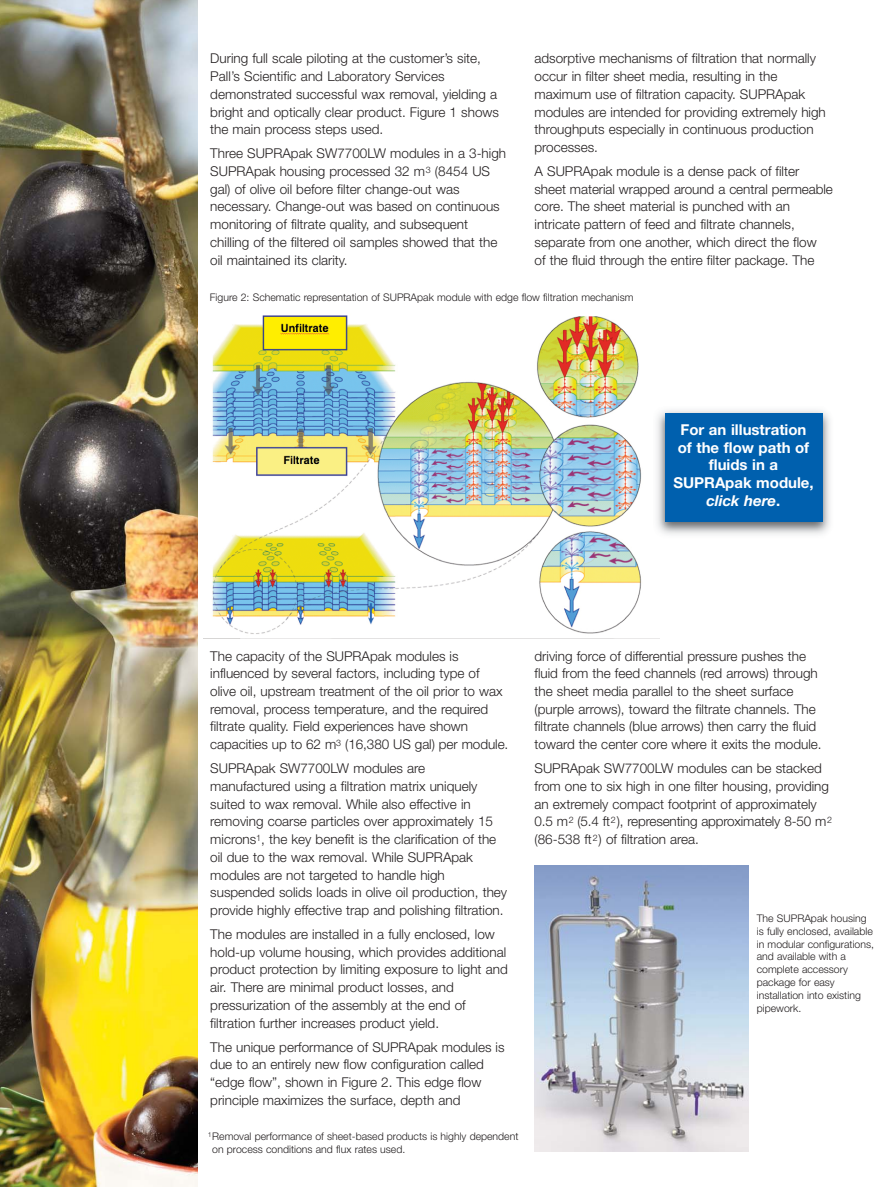
<style>
.page{position:relative;width:893px;height:1187px;background:#fff}
.page>*{position:absolute;margin:0;border:0;box-sizing:border-box;transform-origin:0 0}
.t1{font:700 15px/17.7px "Helvetica Neue";color:#fff;text-align:center}
.t2{font:italic 700 15px "Helvetica Neue LT Std";color:#fff}
.t3{font:300 13.5px/17.7px "Helvetica Neue";color:#231f20}
.t4{font:300 10.5px/12.8px "Helvetica Neue";color:#231f20}
.s1{font-family:"Helvetica Neue";font-style:normal}
</style>
<div class="page">
<img style="left:0;top:0;width:198px;height:1186px">
<img style="left:212px;top:315px;width:430px;height:319px">
<img style="left:535px;top:865px;width:214px;height:286px">
<img style="left:657px;top:410px;width:173px;height:125px">
<div style="left:665px;top:412px;width:157px;height:109px;background:#0060ae"></div>
<p class="t3" style="left:210px;top:51px;width:290px">During full scale piloting at the customer’s site, Pall’s Scientific and Laboratory Services demonstrated successful wax removal, yielding a bright and optically clear product. Figure 1 shows the main process steps used.</p>
<p class="t3" style="left:210px;top:146px;width:297px">Three SUPRApak SW7700LW modules in a 3-high SUPRApak housing processed 32 m<sup>3</sup> (8454 US gal) of olive oil before filter change-out was necessary. Change-out was based on continuous monitoring of filtrate quality, and subsequent chilling of the filtered oil samples showed that the oil maintained its clarity.</p>
<p class="t3" style="left:534px;top:51px;width:293px">adsorptive mechanisms of filtration that normally occur in filter sheet media, resulting in the maximum use of filtration capacity. SUPRApak modules are intended for providing extremely high throughputs especially in continuous production processes.</p>
<p class="t3" style="left:534px;top:164px;width:300px">A SUPRApak module is a dense pack of filter sheet material wrapped around a central permeable core. The sheet material is punched with an intricate pattern of feed and filtrate channels, separate from one another, which direct the flow<br>of the fluid through the entire filter package. The</p>
<p class="t4" style="left:210px;top:291px;width:425px">Figure 2: Schematic representation of SUPRApak module with edge flow filtration mechanism</p>
<p class="t1" style="left:673px;top:422px;width:142px">For an illustration of the flow path of fluids in a<br>SUPRApak module,</p>
<p class="t2" style="left:707px;top:492px;width:75px">click here<span class="s1">.</span></p>
<p class="t3" style="left:210px;top:648px;width:300px">The capacity of the SUPRApak modules is influenced by several factors, including type of olive oil, upstream treatment of the oil prior to wax removal, process temperature, and the required filtrate quality. Field experiences have shown capacities up to 62 m<sup>3</sup> (16,380 US gal) per module.</p>
<p class="t3" style="left:210px;top:760px;width:298px">SUPRApak SW7700LW modules are manufactured using a filtration matrix uniquely suited to wax removal. While also effective in removing coarse particles over approximately 15 microns<sup>1</sup>, the key benefit is the clarification of the oil due to the wax removal. While SUPRApak modules are not targeted to handle high suspended solids loads in olive oil production, they provide highly effective trap and polishing filtration.</p>
<p class="t3" style="left:210px;top:926px;width:299px">The modules are installed in a fully enclosed, low hold-up volume housing, which provides additional product protection by limiting exposure to light and air. There are minimal product losses, and pressurization of the assembly at the end of filtration further increases product yield.</p>
<p class="t3" style="left:210px;top:1039px;width:296px">The unique performance of SUPRApak modules is due to an entirely new flow configuration called “edge flow”, shown in Figure 2. This edge flow principle maximizes the surface, depth and</p>
<p class="t4" style="left:212px;top:1130px;width:308px;text-indent:-4px"><sup>1</sup>Removal performance of sheet-based products is highly dependent on process conditions and flux rates used.</p>
<p class="t3" style="left:534px;top:648px;width:289px">driving force of differential pressure pushes the fluid from the feed channels (red arrows) through the sheet media parallel to the sheet surface (purple arrows), toward the filtrate channels. The filtrate channels (blue arrows) then carry the fluid toward the center core where it exits the module.</p>
<p class="t3" style="left:534px;top:760px;width:299px">SUPRApak SW7700LW modules can be stacked from one to six high in one filter housing, providing an extremely compact footprint of approximately 0.5 m<sup>2</sup> (5.4 ft<sup>2</sup>), representing approximately 8-50 m<sup>2 </sup>(86-538 ft<sup>2</sup>) of filtration area.</p>
<p class="t4" style="left:757px;top:913px;width:119px">The SUPRApak housing is fully enclosed, available in modular configurations, and available with a complete accessory package for easy installation into existing pipework.</p>
</div>
